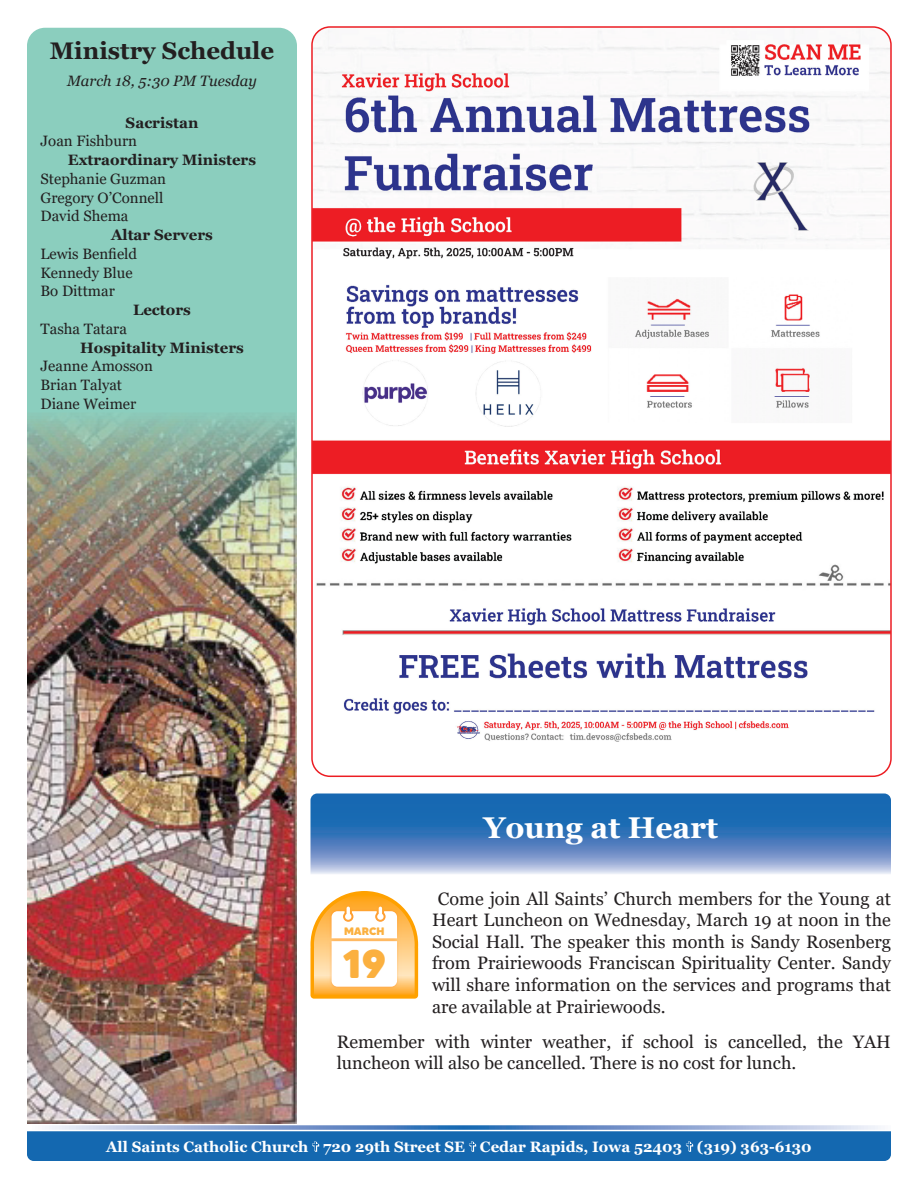
<style>
.page{position:relative;width:918px;height:1188px;background:#fff}
.page>*{position:absolute;margin:0;border:0;box-sizing:border-box;transform-origin:0 0}
.t1{font:800 40.2px "MADE Tommy Soft";color:#fbb03f}
.t2{font:700 30px "Georgia";color:#fff}
.t3{font:700 24px "Georgia";color:#231f20}
.t4{font:18px/21.6px "Georgia";color:#231f20;text-align:justify}
.t5{font:15px "Georgia";color:#231f20}
.t6{font:700 15px "Georgia";color:#fff}
.t7{font:700 15px "Georgia";color:#231f20}
.t8{font:italic 15px "Georgia";color:#231f20}
.t9{font:800 10.8px "MADE Tommy Soft";color:#fbb03f}
</style>
<div class="page">
<svg style="left:45px;top:1125px;width:836px;height:5px;background:#93add6"></svg>
<div style="left:27px;top:1131px;width:864px;height:30px;background:#1468b0"></div>
<img style="left:314px;top:29px;width:575px;height:747px">
<div style="left:27px;top:28px;width:270px;height:1096px;background:#8bcebe"></div>
<img style="left:27px;top:413px;width:270px;height:710px">
<svg style="left:310px;top:891px;width:108px;height:108px"></svg>
<svg style="left:310px;top:793px;width:581px;height:81px;background:#4d83c0"></svg>
<p class="t3" style="left:50px;top:36px;width:226px">Ministry Schedule</p>
<p class="t8" style="left:67px;top:72px;width:191px">March 18, 5:30 PM Tuesday</p>
<p class="t7" style="left:126px;top:113px;width:74px">Sacristan</p>
<p class="t5" style="left:40px;top:132px;width:98px">Joan Fishburn</p>
<p class="t7" style="left:68px;top:150px;width:190px">Extraordinary Ministers</p>
<p class="t5" style="left:40px;top:170px;width:127px">Stephanie Guzman</p>
<p class="t5" style="left:40px;top:188px;width:124px">Gregory O’Connell</p>
<p class="t5" style="left:40px;top:207px;width:90px">David Shema</p>
<p class="t7" style="left:111px;top:225px;width:103px">Altar Servers</p>
<p class="t5" style="left:40px;top:245px;width:98px">Lewis Benfield</p>
<p class="t5" style="left:40px;top:263px;width:94px">Kennedy Blue</p>
<p class="t5" style="left:40px;top:282px;width:76px">Bo Dittmar</p>
<p class="t7" style="left:133px;top:300px;width:59px">Lectors</p>
<p class="t5" style="left:40px;top:320px;width:88px">Tasha Tatara</p>
<p class="t7" style="left:80px;top:338px;width:165px">Hospitality Ministers</p>
<p class="t5" style="left:40px;top:357px;width:114px">Jeanne Amosson</p>
<p class="t5" style="left:40px;top:376px;width:83px">Brian Talyat</p>
<p class="t5" style="left:40px;top:395px;width:97px">Diane Weimer</p>
<p class="t2" style="left:484px;top:808px;width:236px">Young at Heart</p>
<p class="t4" style="left:432px;top:888px;width:461px;text-indent:6px">Come join All Saints’ Church members for the Young at Heart Luncheon on Wednesday, March 19 at noon in the Social Hall. The speaker this month is Sandy Rosenberg from Prairiewoods Franciscan Spirituality Center. Sandy will share information on the services and programs that are available at Prairiewoods.</p>
<p class="t4" style="left:337px;top:1031px;width:556px">Remember with winter weather, if school is cancelled, the YAH luncheon will also be cancelled. There is no cost for lunch.</p>
<p class="t9" style="left:344px;top:924px;width:42px">MARCH</p>
<p class="t1" style="left:343px;top:938px;width:45px">19</p>
<p class="t6" style="left:106px;top:1137px;width:707px">All Saints Catholic Church 720 29th Street SE Cedar Rapids, Iowa 52403 (319) 363-6130</p>
</div>
